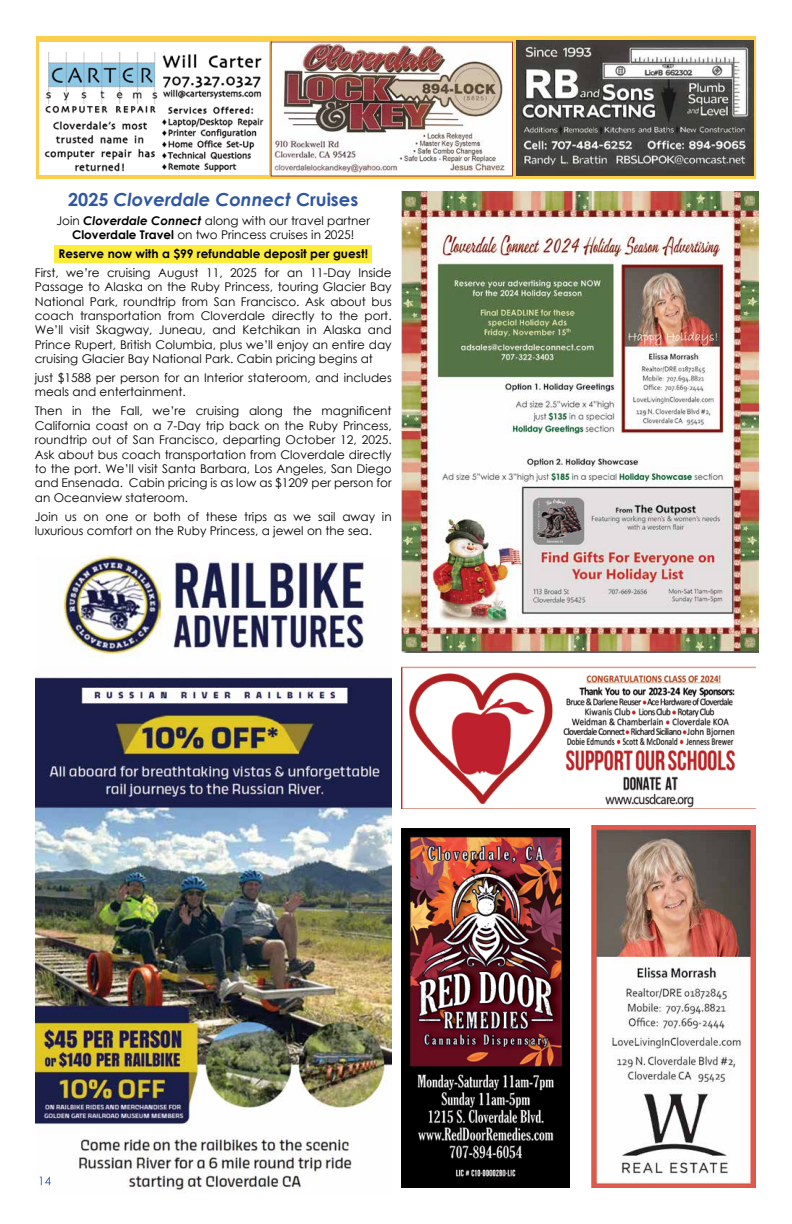
<style>
.page{position:relative;width:792px;height:1224px;background:#fff}
.page>*{position:absolute;margin:0;border:0;box-sizing:border-box;transform-origin:0 0}
.t1{font:italic 700 18px "Century Gothic";color:#2f56a2}
.t2{font:12px/14.4px "Century Gothic";color:#000;text-align:justify}
.t3{font:700 12px "Century Gothic";color:#000}
.s1{font-style:normal}
.s2{font-weight:700;font-style:italic}
.s3{font-weight:700}
</style>
<div class="page">
<img style="left:402px;top:666px;width:354px;height:143px">
<svg style="left:36px;top:36px;width:720px;height:142px;background:#eec35f"></svg>
<img style="left:39px;top:42px;width:230px;height:133px">
<img style="left:273px;top:43px;width:238px;height:131px">
<img style="left:516px;top:40px;width:237px;height:136px">
<img style="left:592px;top:826px;width:164px;height:362px">
<img style="left:402px;top:828px;width:167px;height:360px">
<img style="left:402px;top:192px;width:356px;height:461px">
<img style="left:35px;top:555px;width:357px;height:638px">
<div style="left:54px;top:245px;width:318px;height:18px;background:#fdec3b"></div>
<svg style="left:40px;top:1176px;width:11px;height:9px"></svg>
<h1 class="t1" style="left:68px;top:185px;width:292px"><span class="s1">2025</span> Cloverdale Connect <span class="s1">Cruises</span></h1>
<p class="t2" style="left:57px;top:213px;width:315px;text-align:center">Join <span class="s2">Cloverdale Connect</span> along with our travel partner<br><span class="s3">Cloverdale Travel</span> on two Princess cruises in 2025!</p>
<p class="t3" style="left:58px;top:244px;width:311px">Reserve now with a $99 refundable deposit per guest!</p>
<p class="t2" style="left:35px;top:265px;width:358px">First, we’re cruising August 11, 2025 for an 11-Day Inside Passage to Alaska on the Ruby Princess, touring Glacier Bay National Park, roundtrip from San Francisco. Ask about bus coach transportation from Cloverdale directly to the port.<br>We’ll visit Skagway, Juneau, and Ketchikan in Alaska and Prince Rupert, British Columbia, plus we’ll enjoy an entire day cruising Glacier Bay National Park. Cabin pricing begins at</p>
<p class="t2" style="left:35px;top:370px;width:358px">just $1588 per person for an Interior stateroom, and includes meals and entertainment.</p>
<p class="t2" style="left:35px;top:404px;width:358px">Then in the Fall, we’re cruising along the magnificent California coast on a 7-Day trip back on the Ruby Princess, roundtrip out of San Francisco, departing October 12, 2025.<br>Ask about bus coach transportation from Cloverdale directly to the port. We’ll visit Santa Barbara, Los Angeles, San Diego and Ensenada. Cabin pricing is as low as $1209 per person for an Oceanview stateroom.</p>
<p class="t2" style="left:35px;top:509px;width:358px">Join us on one or both of these trips as we sail away in luxurious comfort on the Ruby Princess, a jewel on the sea.</p>
</div>
